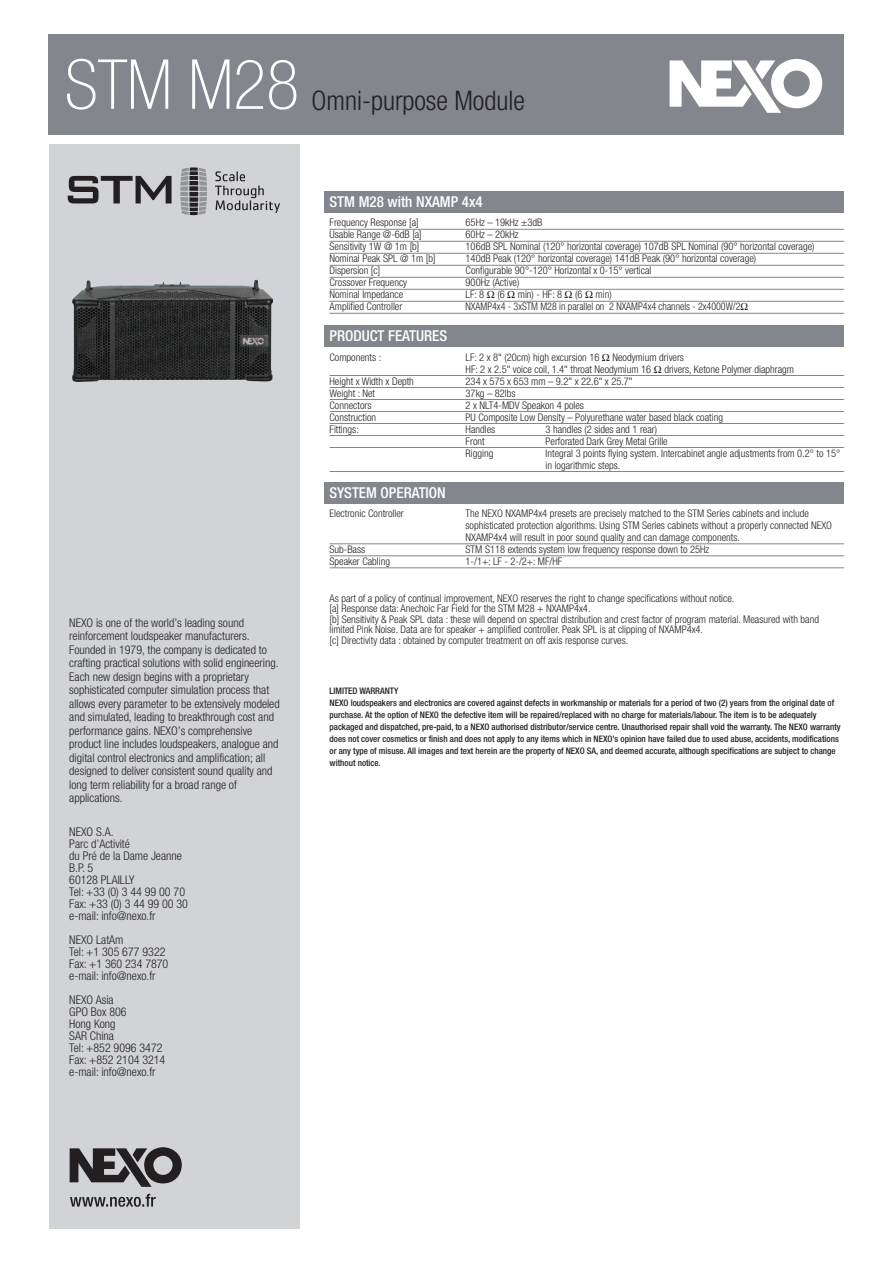
<style>
.page{position:relative;width:893px;height:1263px;background:#fff}
.page>*{position:absolute;margin:0;border:0;box-sizing:border-box;transform-origin:0 0}
.t1{font:100 condensed 69px "Helvetica Neue";color:#fff}
.t2{font:300 condensed 27px "Helvetica Neue";color:#231f20}
.t3{font:500 condensed 15px "Helvetica Neue";color:#fff}
.t4{font:300 condensed 12px/12px "Helvetica Neue";color:#231f20}
.t5{font:300 condensed 10.5px/10.5px "Helvetica Neue";color:#231f20}
.t6{font:300 condensed 10.5px "Helvetica Neue";color:#231f20;scale:.95 1}
.t7{font:500 condensed 9px/12px "Helvetica Neue";color:#231f20}
</style>
<div class="page">
<div style="left:49px;top:34px;width:795px;height:100px;background:#83868c"></div>
<svg style="left:670px;top:59px;width:152px;height:54px"></svg>
<div style="left:49px;top:145px;width:251px;height:1084px;background:#d1d3d6"></div>
<svg style="left:70px;top:1147px;width:112px;height:60px"></svg>
<img style="left:86px;top:280px;width:187px;height:101px">
<svg style="left:68px;top:176px;width:104px;height:27px"></svg>
<svg style="left:215px;top:171px;width:65px;height:42px"></svg>
<div style="left:180px;top:186px;width:8px;height:5px;background:#939598"></div>
<div style="left:189px;top:186px;width:9px;height:5px;background:#231f20"></div>
<svg style="left:180px;top:167px;width:27px;height:19px"></svg>
<div style="left:199px;top:186px;width:8px;height:5px;background:#939598"></div>
<svg style="left:180px;top:192px;width:27px;height:23px"></svg>
<div style="left:325px;top:191px;width:519px;height:22px;background:#83868c"></div>
<hr style="left:330px;top:229px;width:514px;height:1px;background:#83868c">
<hr style="left:330px;top:241px;width:514px;height:1px;background:#83868c">
<hr style="left:330px;top:253px;width:514px;height:1px;background:#83868c">
<hr style="left:330px;top:265px;width:514px;height:1px;background:#83868c">
<hr style="left:330px;top:277px;width:514px;height:1px;background:#83868c">
<hr style="left:330px;top:289px;width:514px;height:1px;background:#83868c">
<hr style="left:330px;top:301px;width:514px;height:1px;background:#83868c">
<hr style="left:330px;top:313px;width:514px;height:1px;background:#83868c">
<div style="left:325px;top:326px;width:519px;height:21px;background:#83868c"></div>
<hr style="left:330px;top:375px;width:514px;height:1px;background:#83868c">
<hr style="left:330px;top:387px;width:514px;height:1px;background:#83868c">
<hr style="left:330px;top:399px;width:514px;height:1px;background:#83868c">
<hr style="left:330px;top:411px;width:514px;height:1px;background:#83868c">
<hr style="left:330px;top:423px;width:514px;height:1px;background:#83868c">
<hr style="left:330px;top:435px;width:514px;height:1px;background:#83868c">
<hr style="left:330px;top:447px;width:514px;height:1px;background:#83868c">
<hr style="left:330px;top:471px;width:514px;height:1px;background:#83868c">
<div style="left:325px;top:483px;width:519px;height:21px;background:#83868c"></div>
<hr style="left:330px;top:543px;width:514px;height:1px;background:#83868c">
<hr style="left:330px;top:555px;width:514px;height:1px;background:#83868c">
<hr style="left:330px;top:567px;width:514px;height:1px;background:#83868c">
<h1 class="t1" style="left:65px;top:60px;width:236px">STM M28</h1>
<h2 class="t2" style="left:312px;top:90px;width:215px">Omni-purpose Module</h2>
<p class="t4" style="left:69px;top:617px;width:212px;line-height:13.5px">NEXO is one of the world’s leading sound reinforcement loudspeaker manufacturers.<br>Founded in 1979, the company is dedicated to crafting practical solutions with solid engineering.<br>Each new design begins with a proprietary sophisticated computer simulation process that allows every parameter to be extensively modeled and simulated, leading to breakthrough cost and performance gains. NEXO’s comprehensive product line includes loudspeakers, analogue and digital control electronics and amplification; all designed to deliver consistent sound quality and long term reliability for a broad range of applications.</p>
<p class="t4" style="left:69px;top:827px;width:120px">NEXO S.A.<br>Parc d’Activité<br>du Pré de la Dame Jeanne<br>B.P. 5<br>60128 PLAILLY<br>Tel: +33 (0) 3 44 99 00 70<br>Fax: +33 (0) 3 44 99 00 30 e-mail: info@nexo.fr</p>
<p class="t4" style="left:69px;top:935px;width:101px">NEXO LatAm<br>Tel: +1 305 677 9322<br>Fax: +1 360 234 7870 e-mail: info@nexo.fr</p>
<p class="t4" style="left:69px;top:995px;width:98px">NEXO Asia<br>GPO Box 806<br>Hong Kong<br>SAR China<br>Tel: +852 9096 3472<br>Fax: +852 2104 3214 e-mail: info@nexo.fr</p>
<h3 class="t3" style="left:330px;top:196px;width:155px">STM M28 with NXAMP 4x4</h3>
<p class="t5" style="left:330px;top:218px;width:91px">Frequency Response [a]</p>
<p class="t5" style="left:466px;top:218px;width:78px">65Hz – 19kHz ±3dB</p>
<p class="t5" style="left:330px;top:230px;width:94px">Usable Range @-6dB [a]</p>
<p class="t5" style="left:466px;top:230px;width:54px">60Hz – 20kHz</p>
<p class="t5" style="left:330px;top:242px;width:91px">Sensitivity 1W @ 1m [b]</p>
<p class="t5" style="left:466px;top:242px;width:350px">106dB SPL Nominal (120° horizontal coverage) 107dB SPL Nominal (90° horizontal coverage)</p>
<p class="t5" style="left:330px;top:254px;width:107px">Nominal Peak SPL @ 1m [b]</p>
<p class="t5" style="left:466px;top:254px;width:292px">140dB Peak (120° horizontal coverage) 141dB Peak (90° horizontal coverage)</p>
<p class="t5" style="left:330px;top:266px;width:52px">Dispersion [c]</p>
<p class="t5" style="left:466px;top:266px;width:187px">Configurable 90°-120° Horizontal x 0-15° vertical</p>
<p class="t5" style="left:330px;top:278px;width:79px">Crossover Frequency</p>
<p class="t5" style="left:466px;top:278px;width:55px">900Hz (Active)</p>
<p class="t5" style="left:330px;top:290px;width:75px">Nominal Impedance</p>
<p class="t5" style="left:466px;top:290px;width:148px">LF: 8 (6 min) - HF: 8 (6 min)</p>
<p class="t5" style="left:330px;top:302px;width:74px">Amplified Controller</p>
<p class="t6" style="left:466px;top:303px;width:291px">NXAMP4x4 - 3xSTM M28 in parallel on 2 NXAMP4x4 channels - 2x4000W/2</p>
<h3 class="t3" style="left:330px;top:330px;width:119px">PRODUCT FEATURES</h3>
<p class="t5" style="left:330px;top:353px;width:53px">Components :</p>
<p class="t5" style="left:466px;top:352px;width:330px;line-height:12px">LF: 2 x 8" (20cm) high excursion 16 Neodymium drivers<br>HF: 2 x 2.5" voice coil, 1.4" throat Neodymium 16 drivers, Ketone Polymer diaphragm</p>
<p class="t5" style="left:330px;top:377px;width:86px">Height x Width x Depth</p>
<p class="t5" style="left:466px;top:377px;width:169px">234 x 575 x 653 mm – 9.2" x 22.6" x 25.7"</p>
<p class="t5" style="left:330px;top:389px;width:47px">Weight : Net</p>
<p class="t5" style="left:466px;top:389px;width:52px">37kg – 82lbs</p>
<p class="t5" style="left:330px;top:401px;width:43px">Connectors</p>
<p class="t5" style="left:466px;top:401px;width:120px">2 x NLT4-MDV Speakon 4 poles</p>
<p class="t5" style="left:330px;top:413px;width:48px">Construction</p>
<p class="t5" style="left:466px;top:413px;width:259px">PU Composite Low Density – Polyurethane water based black coating</p>
<p class="t5" style="left:330px;top:425px;width:31px">Fittings:</p>
<p class="t5" style="left:466px;top:425px;width:31px">Handles</p>
<p class="t5" style="left:546px;top:425px;width:113px">3 handles (2 sides and 1 rear)</p>
<p class="t5" style="left:466px;top:437px;width:21px">Front</p>
<p class="t5" style="left:546px;top:437px;width:124px">Perforated Dark Grey Metal Grille</p>
<p class="t5" style="left:466px;top:449px;width:29px">Rigging</p>
<p class="t5" style="left:546px;top:448px;width:296px;line-height:12px">Integral 3 points flying system. Intercabinet angle adjustments from 0.2° to 15° in logarithmic steps.</p>
<h3 class="t3" style="left:330px;top:487px;width:118px">SYSTEM OPERATION</h3>
<p class="t5" style="left:330px;top:509px;width:76px">Electronic Controller</p>
<p class="t5" style="left:465px;top:508px;width:368px;line-height:12px">The NEXO NXAMP4x4 presets are precisely matched to the STM Series cabinets and include sophisticated protection algorithms. Using STM Series cabinets without a properly connected NEXO<br>NXAMP4x4 will result in poor sound quality and can damage components.</p>
<p class="t5" style="left:330px;top:545px;width:37px">Sub-Bass</p>
<p class="t5" style="left:466px;top:545px;width:245px">STM S118 extends system low frequency response down to 25Hz</p>
<p class="t5" style="left:330px;top:557px;width:62px">Speaker Cabling</p>
<p class="t5" style="left:466px;top:557px;width:98px">1-/1+: LF - 2-/2+: MF/HF</p>
<p class="t5" style="left:330px;top:593px;width:491px">As part of a policy of continual improvement, NEXO reserves the right to change specifications without notice.<br>[a] Response data: Anechoic Far Field for the STM M28 + NXAMP4x4.<br>[b] Sensitivity &amp; Peak SPL data : these will depend on spectral distribution and crest factor of program material. Measured with band limited Pink Noise. Data are for speaker + amplified controller. Peak SPL is at clipping of NXAMP4x4.<br>[c] Directivity data : obtained by computer treatment on off axis response curves.</p>
<p class="t7" style="left:330px;top:685px;width:513px">LIMITED WARRANTY<br>NEXO loudspeakers and electronics are covered against defects in workmanship or materials for a period of two (2) years from the original date of purchase. At the option of NEXO the defective item will be repaired/replaced with no charge for materials/labour. The item is to be adequately packaged and dispatched, pre-paid, to a NEXO authorised distributor/service centre. Unauthorised repair shall void the warranty. The NEXO warranty does not cover cosmetics or finish and does not apply to any items which in NEXO’s opinion have failed due to used abuse, accidents, modifications or any type of misuse. All images and text herein are the property of NEXO SA, and deemed accurate, although specifications are subject to change without notice.</p>
</div>
